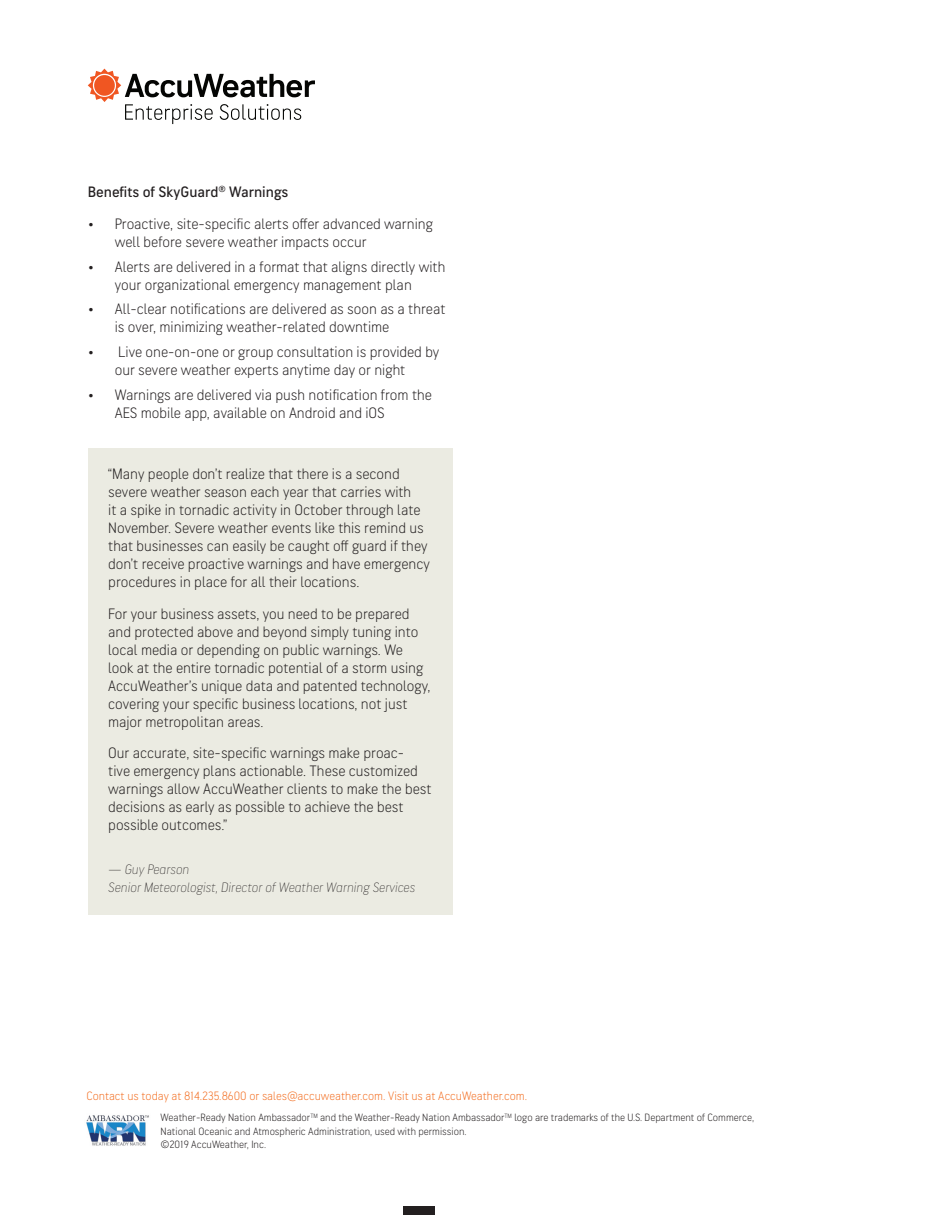
<style>
.page{position:relative;width:945px;height:1215px;background:#fff}
.page>*{position:absolute;margin:0;border:0;box-sizing:border-box;transform-origin:0 0}
.Body_Copy_New{font:300 15px/18px "Solis";color:#231f20}
.Body_Copy_New-2{font:500 15px "Solis";color:#231f20}
.Body_Copy_New-3{font:italic 100 13.5px "Solis";color:#231f20}
.t1{font:300 12px "Solis";color:#f36e21}
.t2{font:300 10.5px/13.5px "Solis";color:#231f20}
</style>
<div class="page">
<svg style="left:88px;top:69px;width:227px;height:55px"></svg>
<img style="left:86px;top:1115px;width:63px;height:31px">
<div style="left:88px;top:448px;width:365px;height:466px;background:#ebebe2"></div>
<div style="left:403px;top:1207px;width:32px;height:8px;background:#231f20"></div>
<p class="Body_Copy_New-2" style="left:88px;top:183px;width:202px">Benefits of SkyGuard<sup>®</sup> Warnings</p>
<p class="Body_Copy_New" style="left:115px;top:215px;width:320px;text-indent:-27px">• Proactive, site-specific alerts offer advanced warning well before severe weather impacts occur</p>
<p class="Body_Copy_New" style="left:88px;top:257px;width:359px;text-align:center">• Alerts are delivered in a format that aligns directly with your organizational emergency management plan</p>
<p class="Body_Copy_New" style="left:115px;top:300px;width:332px;text-indent:-27px">• All-clear notifications are delivered as soon as a threat is over, minimizing weather-related downtime</p>
<p class="Body_Copy_New" style="left:88px;top:343px;width:353px;text-align:center">• Live one-on-one or group consultation is provided by our severe weather experts anytime day or night</p>
<p class="Body_Copy_New" style="left:115px;top:386px;width:319px;text-indent:-27px">• Warnings are delivered via push notification from the<br>AES mobile app, available on Android and iOS</p>
<p class="Body_Copy_New" style="left:108px;top:465px;width:323px">“Many people don’t realize that there is a second severe weather season each year that carries with<br>it a spike in tornadic activity in October through late November. Severe weather events like this remind us that businesses can easily be caught off guard if they don’t receive proactive warnings and have emergency procedures in place for all their locations.</p>
<p class="Body_Copy_New" style="left:108px;top:604px;width:324px">For your business assets, you need to be prepared and protected above and beyond simply tuning into local media or depending on public warnings. We look at the entire tornadic potential of a storm using AccuWeather’s unique data and patented technology, covering your specific business locations, not just major metropolitan areas.</p>
<p class="Body_Copy_New" style="left:108px;top:744px;width:325px">Our accurate, site-specific warnings make proac-<br>tive emergency plans actionable. These customized warnings allow AccuWeather clients to make the best decisions as early as possible to achieve the best possible outcomes.”</p>
<p class="Body_Copy_New-3" style="left:108px;top:862px;width:83px">— Guy Pearson</p>
<p class="Body_Copy_New-3" style="left:108px;top:880px;width:309px">Senior Meteorologist, Director of Weather Warning Services</p>
<p class="t1" style="left:86px;top:1089px;width:442px">Contact us today at 814.235.8600 or sales@accuweather.com. Visit us at AccuWeather.com.</p>
<p class="t2" style="left:161px;top:1111px;width:595px">Weather-Ready Nation Ambassador<sup>TM</sup> and the Weather-Ready Nation Ambassador<sup>TM</sup> logo are trademarks of the U.S. Department of Commerce,<br>National Oceanic and Atmospheric Administration, used with permission.</p>
<p class="t2" style="left:161px;top:1138px;width:107px">©2019 AccuWeather, Inc.</p>
</div>
